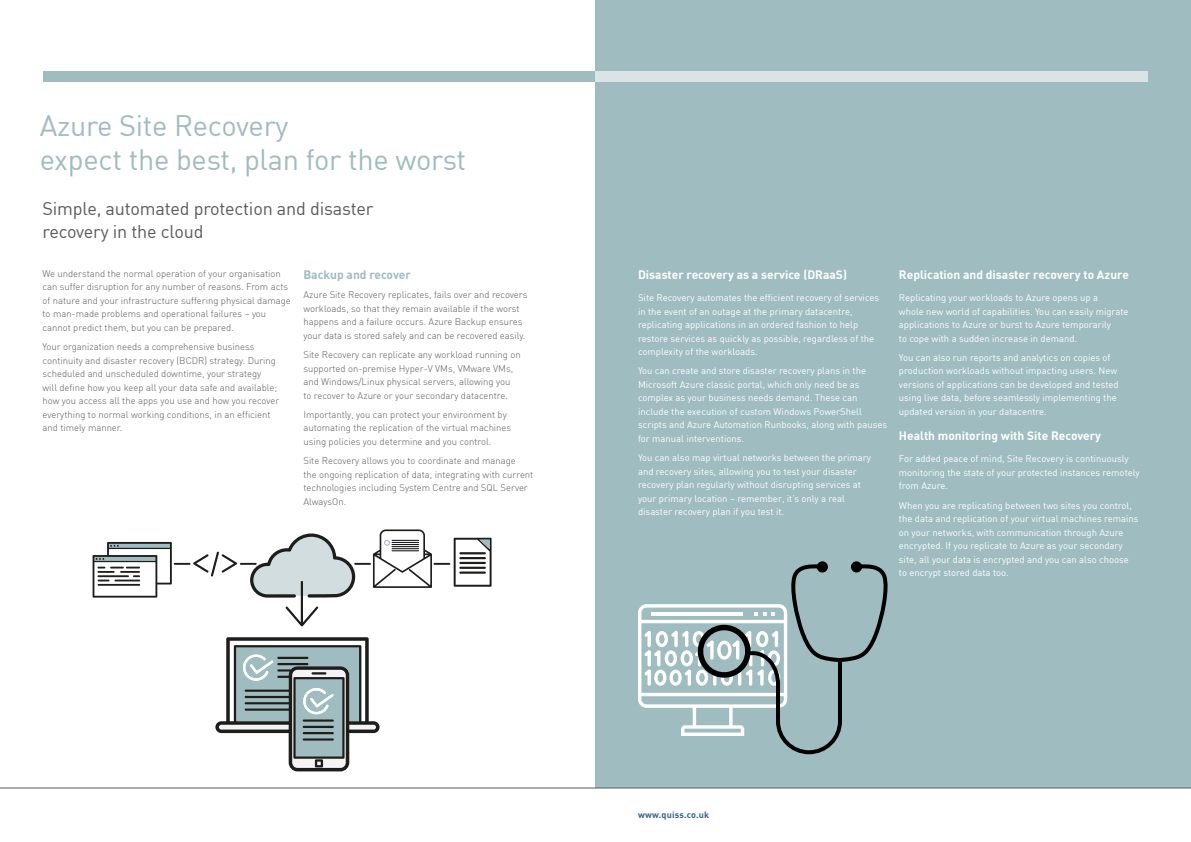
<style>
.page{position:relative;width:1191px;height:842px;background:#fff}
.page>*{position:absolute;margin:0;border:0;box-sizing:border-box;transform-origin:0 0}
.t1{font:29px/33.8px "DIN";letter-spacing:-.01em;color:#9fbcc0}
.t2{font:18px/23px "DIN";letter-spacing:-.01em;color:#5b595b}
.t3{font:700 12px "DIN";color:#fff}
.t4{font:700 12px "DIN";color:#9fbcc0}
.t5{font:9.5px/13.5px "DIN";color:#fff}
.t6{font:300 9.5px/13.5px "DIN";color:#5b595b}
.t7{font:700 9px "DIN";letter-spacing:.02em;color:#346195}
</style>
<div class="page">
<div style="left:595px;top:0;width:596px;height:788px;background:#9fbcc0"></div>
<hr style="left:0;top:788px;width:1191px;height:1px;background:#5b595b">
<div style="left:43px;top:71px;width:552px;height:11px;background:#9fbcc0"></div>
<div style="left:595px;top:71px;width:553px;height:11px;background:#dbe3e6"></div>
<svg style="left:93px;top:529px;width:398px;height:97px"></svg>
<svg style="left:215px;top:637px;width:164px;height:134px"></svg>
<hr style="left:303px;top:719px;width:31px;height:3px;background:#1d1e1c">
<hr style="left:303px;top:726px;width:31px;height:2px;background:#1d1e1c">
<hr style="left:303px;top:732px;width:31px;height:2px;background:#1d1e1c">
<hr style="left:303px;top:738px;width:31px;height:3px;background:#1d1e1c">
<hr style="left:277px;top:657px;width:31px;height:2px;background:#1d1e1c">
<hr style="left:277px;top:663px;width:31px;height:2px;background:#1d1e1c">
<svg style="left:638px;top:561px;width:249px;height:193px"></svg>
<h1 class="t1" style="left:40px;top:108px;width:428px">Azure Site Recovery<br>expect the best, plan for the worst</h1>
<h2 class="t2" style="left:43px;top:197px;width:332px">Simple, automated protection and disaster recovery in the cloud</h2>
<p class="t6" style="left:43px;top:267px;width:250px">We understand the normal operation of your organisation can suffer disruption for any number of reasons. From acts of nature and your infrastructure suffering physical damage to man-made problems and operational failures – you cannot predict them, but you can be prepared.</p>
<p class="t6" style="left:43px;top:340px;width:238px">Your organization needs a comprehensive business continuity and disaster recovery (BCDR) strategy. During scheduled and unscheduled downtime, your strategy<br>will define how you keep all your data safe and available; how you access all the apps you use and how you recover everything to normal working conditions, in an efficient and timely manner.</p>
<p class="t4" style="left:303px;top:267px;width:109px">Backup and recover</p>
<p class="t6" style="left:303px;top:288px;width:225px">Azure Site Recovery replicates, fails over and recovers workloads, so that they remain available if the worst happens and a failure occurs. Azure Backup ensures your data is stored safely and can be recovered easily.</p>
<p class="t6" style="left:303px;top:348px;width:219px">Site Recovery can replicate any workload running on supported on-premise Hyper-V VMs, VMware VMs, and Windows/Linux physical servers, allowing you to recover to Azure or your secondary datacentre.</p>
<p class="t6" style="left:303px;top:408px;width:209px">Importantly, you can protect your environment by automating the replication of the virtual machines using policies you determine and you control.</p>
<p class="t6" style="left:303px;top:454px;width:231px">Site Recovery allows you to coordinate and manage<br>the ongoing replication of data, integrating with current technologies including System Centre and SQL Server AlwaysOn.</p>
<p class="t3" style="left:638px;top:267px;width:210px">Disaster recovery as a service (DRaaS)</p>
<p class="t5" style="left:638px;top:291px;width:243px">Site Recovery automates the efficient recovery of services in the event of an outage at the primary datacentre, replicating applications in an ordered fashion to help restore services as quickly as possible, regardless of the complexity of the workloads.</p>
<p class="t5" style="left:638px;top:364px;width:251px">You can create and store disaster recovery plans in the Microsoft Azure classic portal, which only need be as complex as your business needs demand. These can include the execution of custom Windows PowerShell scripts and Azure Automation Runbooks, along with pauses for manual interventions.</p>
<p class="t5" style="left:638px;top:451px;width:234px">You can also map virtual networks between the primary and recovery sites, allowing you to test your disaster recovery plan regularly without disrupting services at your primary location – remember, it’s only a real disaster recovery plan if you test it.</p>
<p class="t3" style="left:899px;top:267px;width:231px">Replication and disaster recovery to Azure</p>
<p class="t5" style="left:899px;top:291px;width:231px">Replicating your workloads to Azure opens up a<br>whole new world of capabilities. You can easily migrate applications to Azure or burst to Azure temporarily<br>to cope with a sudden increase in demand.</p>
<p class="t5" style="left:899px;top:351px;width:221px">You can also run reports and analytics on copies of production workloads without impacting users. New versions of applications can be developed and tested using live data, before seamlessly implementing the updated version in your datacentre.</p>
<p class="t3" style="left:899px;top:428px;width:204px">Health monitoring with Site Recovery</p>
<p class="t5" style="left:899px;top:452px;width:242px">For added peace of mind, Site Recovery is continuously monitoring the state of your protected instances remotely from Azure.</p>
<p class="t5" style="left:899px;top:498px;width:241px">When you are replicating between two sites you control, the data and replication of your virtual machines remains on your networks, with communication through Azure encrypted. If you replicate to Azure as your secondary site, all your data is encrypted and you can also choose to encrypt stored data too.</p>
<p class="t7" style="left:638px;top:809px;width:73px">www.quiss.co.uk</p>
</div>
